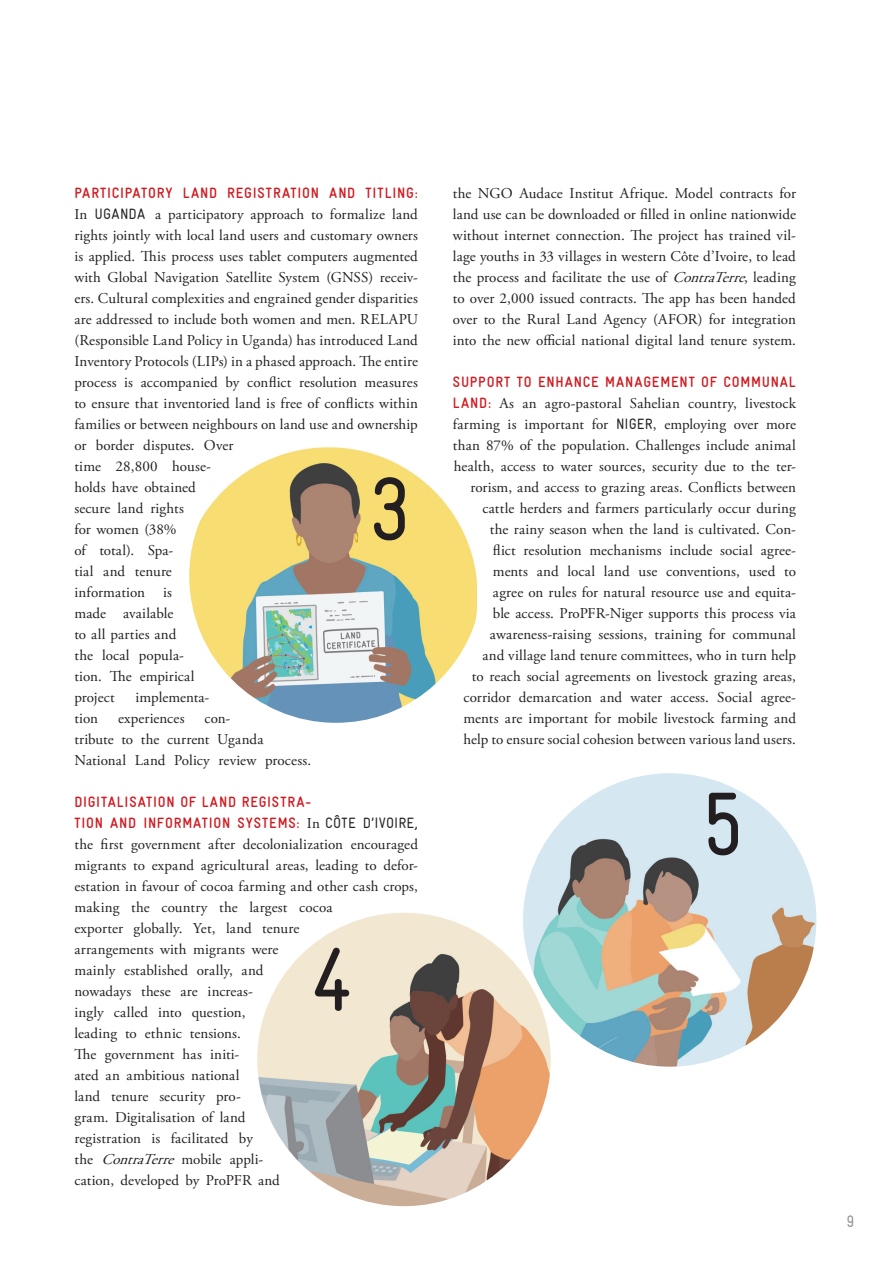
<style>
.page{position:relative;width:893px;height:1263px;background:#fff}
.page>*{position:absolute;margin:0;border:0;box-sizing:border-box;transform-origin:0 0}
.t1{font:condensed 90px "GIZ Gravur TT";color:#231f20}
.t2{font:condensed 16.5px "GIZ Gravur TT";color:#939598}
.t3{font:15px/21px "Adobe Garamond Pro";letter-spacing:.01em;color:#231f20}
.t4{font:700 condensed 15px/21px "GIZ Gravur TT";letter-spacing:.055em;color:#cf1a20}
.s1{font-family:"GIZ Gravur TT";font-stretch:condensed}
.s2{font-family:"Adobe Garamond Pro";font-weight:400;font-stretch:normal;color:#231f20}
.s3{font-weight:400;color:#231f20}
.s4{font-style:italic}
.s5{font-family:"GIZ Gravur TT";font-weight:700;font-stretch:condensed;color:#cf1a20}
</style>
<div class="page">
<img style="left:523px;top:773px;width:293px;height:294px;border-radius:147px">
<img style="left:189px;top:447px;width:288px;height:276px">
<img style="left:257px;top:913px;width:294px;height:293px;border-radius:147px">
<p class="t4" style="left:74px;top:182px;width:345px">PARTICIPATORY LAND REGISTRATION AND TITLING:</p>
<p class="t3" style="left:74px;top:204px;width:345px">In <span class="s1">UGANDA</span> a participatory approach to formalize land rights jointly with local land users and customary owners is applied. This process uses tablet computers augmented with Global Navigation Satellite System (GNSS) receiv&shy;ers. Cultural complexities and engrained gender disparities are addressed to include both women and men. RELAPU (Responsible Land Policy in Uganda) has introduced Land Inventory Protocols (LIPs) in a phased approach. The entire process is accompanied by conflict resolution measures to ensure that inventoried land is free of conflicts within families or between neighbours on land use and ownership or border disputes. Over<br>time 28,800 house-<br>holds have obtained<br>secure land rights<br>for women (38%<br>of total). Spa-<br>tial and tenure<br>information is<br>made available<br>to all parties and<br>the local popula-<br>tion. The empirical<br>project</p>
<h1 class="t1" style="left:368px;top:460px;width:45px">3</h1>
<p class="t3" style="left:136px;top:687px;width:75px">implementa-</p>
<p class="t3" style="left:74px;top:708px;width:25px">tion</p>
<p class="t3" style="left:118px;top:708px;width:68px">experiences</p>
<p class="t3" style="left:74px;top:708px;width:238px;text-indent:130px">con-<br>tribute to the current Uganda<br>National Land Policy review process.</p>
<p class="t4" style="left:74px;top:791px;width:345px">DIGITALISATION OF LAND REGISTRA-<br>TION AND INFORMATION SYSTEMS: <span class="s2">In</span> <span class="s3">CÔTE D’IVOIRE,</span></p>
<p class="t3" style="left:74px;top:834px;width:345px">the first government after decolonialization encouraged migrants to expand agricultural areas, leading to defor&shy;estation in favour of cocoa farming and other cash crops, making the country the largest cocoa<br>exporter globally. Yet, land tenure<br>arrangements with migrants were<br>mainly established orally, and<br>nowadays these are increas-<br>ingly called into question,<br>leading to ethnic tensions.<br>The government has initi-<br>ated an ambitious national<br>land tenure security pro-<br>gram. Digitalisation of land<br>registration is facilitated by<br>the <span class="s4">ContraTerre</span> mobile appli-<br>cation, developed by ProPFR and</p>
<h1 class="t1" style="left:310px;top:930px;width:45px">4</h1>
<p class="t3" style="left:453px;top:183px;width:345px;text-align:justify">the NGO Audace Institut Afrique. Model contracts for land use can be downloaded or filled in online nationwide without internet connection. The project has trained vil&shy;lage youths in 33 villages in western Côte d’Ivoire, to lead the process and facilitate the use of <span class="s4">ContraTerre</span>, leading to over 2,000 issued contracts. The app has been handed over to the Rural Land Agency (AFOR) for integration into the new official national digital land tenure system.</p>
<p class="t4" style="left:453px;top:371px;width:345px">SUPPORT TO ENHANCE MANAGEMENT OF COMMUNAL</p>
<p class="t3" style="left:453px;top:393px;width:345px;text-align:right"><span class="s5">LAND:</span> As an agro-pastoral Sahelian country, livestock farming is important for <span class="s1">NIGER</span>, employing over more than 87% of the population. Challenges include animal health, access to water sources, security due to the ter&shy;rorism, and access to grazing areas. Conflicts between cattle herders and farmers particularly occur during<br>the rainy season when the land is cultivated. Con-<br>flict resolution mechanisms include social agree-<br>ments and local land use conventions, used to<br>agree on rules for natural resource use and equita-<br>ble access. ProPFR-Niger supports this process via awareness-raising sessions, training for communal<br>and village land tenure committees, who in turn help<br>to reach social agreements on livestock grazing areas, corridor demarcation and water access. Social agree&shy;ments are important for mobile livestock farming and help to ensure social cohesion between various land users.</p>
<h1 class="t1" style="left:702px;top:775px;width:45px">5</h1>
<p class="t2" style="left:846px;top:1212px;width:9px">9</p>
</div>
